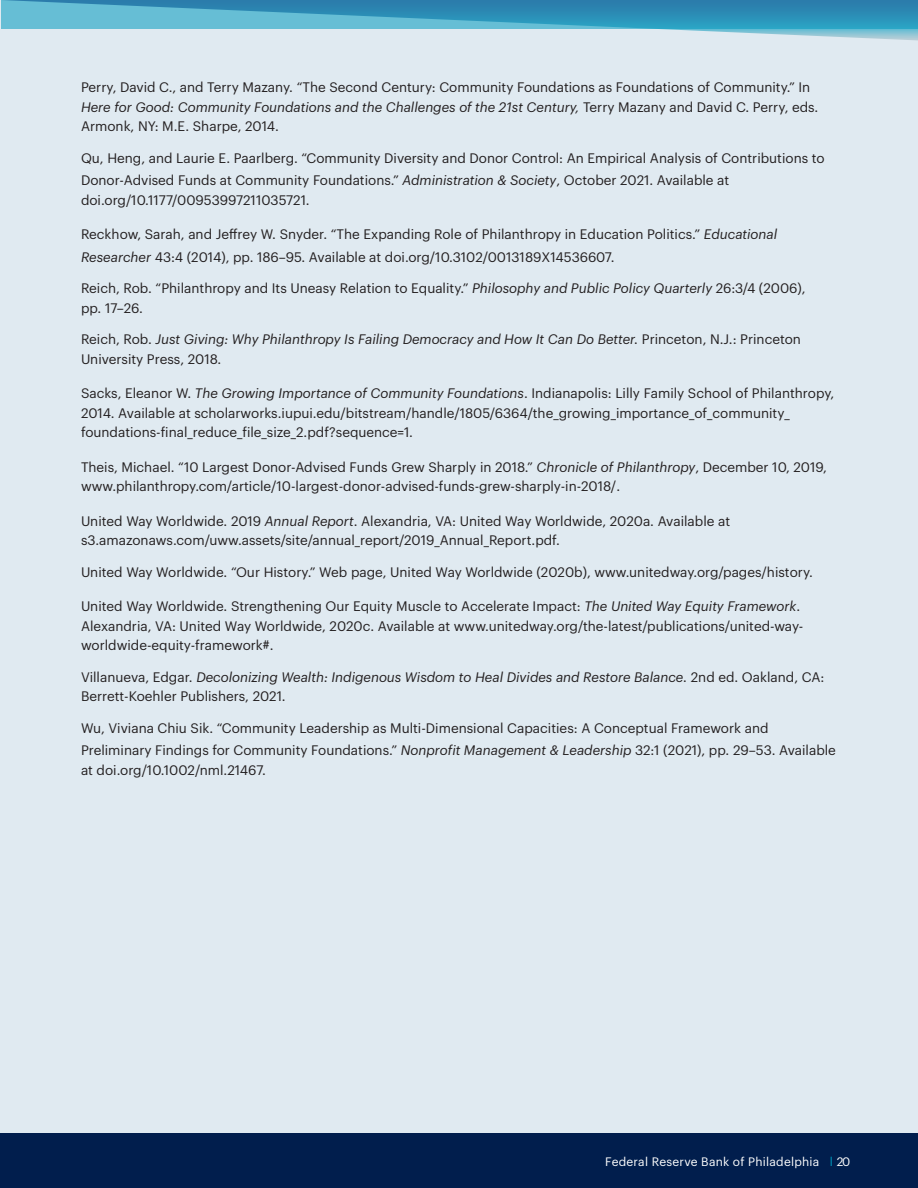
<style>
.page{position:relative;width:918px;height:1188px;background:#fff}
.page>*{position:absolute;margin:0;border:0;box-sizing:border-box;transform-origin:0 0}
.Body{font:13.5px/19.5px "Graphik";color:#231f20}
.Body-2{font:italic 13.5px/19.5px "Graphik";color:#231f20}
.t1{font:12px "Graphik";letter-spacing:.02em;color:#fff}
.s1{font-style:italic}
.s2{font-style:normal}
.s3{font-family:"Futura BT";font-weight:500;font-stretch:condensed}
.s4{color:#0099bd}
</style>
<div class="page">
<div style="left:0;top:1132px;width:907px;height:56px;background:#011e4d"></div>
<div style="left:0;top:0;width:918px;height:1132px;background:#e0eaf1"></div>
<svg style="left:1px;top:0;width:917px;height:40px"></svg>
<p class="Body" style="left:81px;top:77px;width:739px">Perry, David C., and Terry Mazany. “The Second Century: Community Foundations as Foundations of Community.” In<br><span class="s1">Here for Good: Community Foundations and the Challenges of the 21st Century,</span> Terry Mazany and David C. Perry, eds.<br>Armonk, NY: M.E. Sharpe, 2014.</p>
<p class="Body" style="left:81px;top:146px;width:745px;line-height:22.5px">Qu, Heng, and Laurie E. Paarlberg. “Community Diversity and Donor Control: An Empirical Analysis of Contributions to<br>Donor-Advised Funds at Community Foundations.” <span class="s1">Administration &amp; Society</span>, October 2021. Available at</p>
<p class="Body" style="left:81px;top:189px;width:230px">doi.org/10.1177/00953997211035721.</p>
<p class="Body" style="left:81px;top:222px;width:698px;line-height:22.5px">Reckhow, Sarah, and Jeffrey W. Snyder. “The Expanding Role of Philanthropy in Education Politics.” <span class="s1">Educational<br>Researcher</span> 43:4 (2014), pp. 186–95. Available at doi.org/10.3102/0013189X14536607.</p>
<p class="Body" style="left:81px;top:278px;width:726px">Reich, Rob. “Philanthropy and Its Uneasy Relation to Equality.” <span class="s1">Philosophy and Public Policy Quarterly</span> 26:3/4 (2006), pp. 17–26.</p>
<p class="Body-2" style="left:81px;top:329px;width:722px"><span class="s2">Reich, Rob.</span> Just Giving: Why Philanthropy Is Failing Democracy and How It Can Do Better. <span class="s2">Princeton, N.J.: Princeton<br>University Press, 2018.</span></p>
<p class="Body" style="left:81px;top:383px;width:755px">Sacks, Eleanor W. <span class="s1">The Growing Importance of Community Foundations</span>. Indianapolis: Lilly Family School of Philanthropy,<br>2014. Available at scholarworks.iupui.edu/bitstream/handle/1805/6364/the_growing_importance_of_community_ foundations-final_reduce_file_size_2.pdf?sequence=1.</p>
<p class="Body" style="left:81px;top:456px;width:747px">Theis, Michael. “10 Largest Donor-Advised Funds Grew Sharply in 2018.” <span class="s1">Chronicle of Philanthropy</span>, December 10, 2019, www.philanthropy.com/article/10-largest-donor-advised-funds-grew-sharply-in-2018/.</p>
<p class="Body" style="left:81px;top:510px;width:651px">United Way Worldwide. 2019 <span class="s1">Annual Report</span>. Alexandria, VA: United Way Worldwide, 2020a. Available at s3.amazonaws.com/uww.assets/site/annual_report/2019_Annual_Report.pdf.</p>
<p class="Body" style="left:81px;top:561px;width:734px">United Way Worldwide. “Our History.” Web page, United Way Worldwide (2020b), www.unitedway.org/pages/history.</p>
<p class="Body" style="left:81px;top:596px;width:724px">United Way Worldwide. Strengthening Our Equity Muscle to Accelerate Impact: <span class="s1">The United Way Equity Framework</span>.<br>Alexandria, VA: United Way Worldwide, 2020c. Available at www.unitedway.org/the-latest/publications/united-way&shy;worldwide-equity-framework#.</p>
<p class="Body-2" style="left:81px;top:666px;width:745px"><span class="s2">Villanueva, Edgar.</span> Decolonizing Wealth: Indigenous Wisdom to Heal Divides and Restore Balance. <span class="s2">2nd ed. Oakland, CA:<br>Berrett-Koehler Publishers, 2021.</span></p>
<p class="Body" style="left:81px;top:716px;width:756px;line-height:22.5px">Wu, Viviana Chiu Sik. “Community Leadership as Multi-Dimensional Capacities: A Conceptual Framework and<br>Preliminary Findings for Community Foundations.” <span class="s1">Nonprofit Management &amp; Leadership</span> 32:1 (2021), pp. 29–53. Available</p>
<p class="Body" style="left:81px;top:759px;width:186px">at doi.org/10.1002/nml.21467.</p>
<p class="t1" style="left:605px;top:1152px;width:247px">Federal Reserve Bank of Philadelphia <span class="s3">20</span><span class="s4">l</span> 20</p>
<p class="t1" style="left:559px;top:1152px;width:255px">FEDERAL RESERVE BANK OF PHILADELPHIA</p>
</div>
